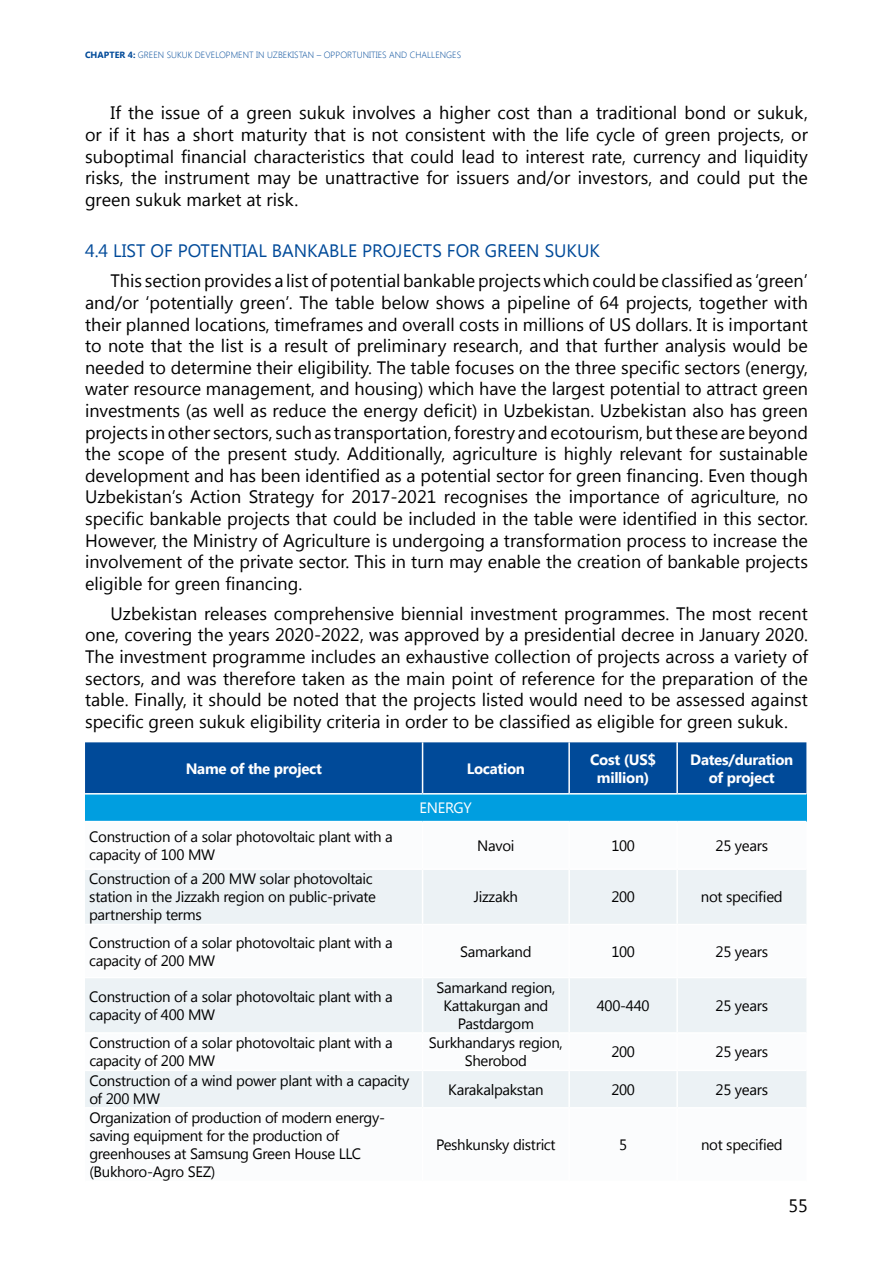
<style>
.page{position:relative;width:893px;height:1263px;background:#fff}
.page>*{position:absolute;margin:0;border:0;box-sizing:border-box;transform-origin:0 0}
.t1{font:18px/21.6px "Segoe UI";color:#000;text-align:justify}
.t2{font:18px "Segoe UI";color:#004a99}
.t3{font:15px/18px "Segoe UI";letter-spacing:-.02em;color:#000}
.t4{font:700 15px/18px "Segoe UI";letter-spacing:-.02em;color:#fff;text-align:center}
.t5{font:15px "Segoe UI";letter-spacing:-.02em;color:#fff}
.t6{font:300 9px "Segoe UI";color:#004a99}
.s1{font-weight:700}
</style>
<div class="page">
<div style="left:85px;top:742px;width:721px;height:51px;background:#004a99"></div>
<div style="left:85px;top:794px;width:721px;height:27px;background:#009ee0"></div>
<svg style="left:85px;top:870px;width:721px;height:237px;fill:#ecf2f5"></svg>
<hr style="left:422px;top:742px;width:1px;height:51px;background:#fff">
<hr style="left:568px;top:742px;width:2px;height:51px;background:#fff">
<hr style="left:676px;top:742px;width:2px;height:51px;background:#fff">
<hr style="left:422px;top:870px;width:1px;height:54px;background:#fff">
<hr style="left:568px;top:870px;width:2px;height:54px;background:#fff">
<hr style="left:676px;top:870px;width:2px;height:54px;background:#fff">
<hr style="left:85px;top:924px;width:338px;height:1px;background:#fff">
<hr style="left:423px;top:924px;width:146px;height:1px;background:#fff">
<hr style="left:422px;top:925px;width:1px;height:52px;background:#fff">
<hr style="left:569px;top:924px;width:108px;height:1px;background:#fff">
<hr style="left:568px;top:925px;width:2px;height:52px;background:#fff">
<hr style="left:677px;top:924px;width:129px;height:1px;background:#fff">
<hr style="left:676px;top:925px;width:2px;height:52px;background:#fff">
<hr style="left:85px;top:977px;width:338px;height:1px;background:#fff">
<hr style="left:423px;top:977px;width:146px;height:1px;background:#fff">
<hr style="left:422px;top:978px;width:1px;height:54px;background:#fff">
<hr style="left:569px;top:977px;width:108px;height:1px;background:#fff">
<hr style="left:568px;top:978px;width:2px;height:54px;background:#fff">
<hr style="left:677px;top:977px;width:129px;height:1px;background:#fff">
<hr style="left:676px;top:978px;width:2px;height:54px;background:#fff">
<hr style="left:85px;top:1032px;width:338px;height:2px;background:#fff">
<hr style="left:423px;top:1032px;width:146px;height:2px;background:#fff">
<hr style="left:422px;top:1034px;width:1px;height:36px;background:#fff">
<hr style="left:569px;top:1032px;width:108px;height:2px;background:#fff">
<hr style="left:568px;top:1034px;width:2px;height:36px;background:#fff">
<hr style="left:677px;top:1032px;width:129px;height:2px;background:#fff">
<hr style="left:676px;top:1034px;width:2px;height:36px;background:#fff">
<hr style="left:85px;top:1070px;width:338px;height:1px;background:#fff">
<hr style="left:423px;top:1070px;width:146px;height:1px;background:#fff">
<hr style="left:422px;top:1071px;width:1px;height:36px;background:#fff">
<hr style="left:569px;top:1070px;width:108px;height:1px;background:#fff">
<hr style="left:568px;top:1071px;width:2px;height:36px;background:#fff">
<hr style="left:677px;top:1070px;width:129px;height:1px;background:#fff">
<hr style="left:676px;top:1071px;width:2px;height:36px;background:#fff">
<p class="t6" style="left:85px;top:48px;width:378px"><span class="s1">CHAPTER 4:</span> GREEN SUKUK DEVELOPMENT IN UZBEKISTAN – OPPORTUNITIES AND CHALLENGES</p>
<p class="t1" style="left:85px;top:101px;width:724px;text-indent:26px">If the issue of a green sukuk involves a higher cost than a traditional bond or sukuk, or if it has a short maturity that is not consistent with the life cycle of green projects, or suboptimal financial characteristics that could lead to interest rate, currency and liquidity risks, the instrument may be unattractive for issuers and/or investors, and could put the green sukuk market at risk.</p>
<p class="t2" style="left:85px;top:238px;width:516px">4.4 LIST OF POTENTIAL BANKABLE PROJECTS FOR GREEN SUKUK</p>
<p class="t1" style="left:85px;top:269px;width:724px;text-indent:26px">This section provides a list of potential bankable projects which could be classified as ‘green’ and/or ‘potentially green’. The table below shows a pipeline of 64 projects, together with their planned locations, timeframes and overall costs in millions of US dollars. It is important to note that the list is a result of preliminary research, and that further analysis would be needed to determine their eligibility. The table focuses on the three specific sectors (energy, water resource management, and housing) which have the largest potential to attract green investments (as well as reduce the energy deficit) in Uzbekistan. Uzbekistan also has green projects in other sectors, such as transportation, forestry and ecotourism, but these are beyond the scope of the present study. Additionally, agriculture is highly relevant for sustainable development and has been identified as a potential sector for green financing. Even though Uzbekistan’s Action Strategy for 2017-2021 recognises the importance of agriculture, no specific bankable projects that could be included in the table were identified in this sector.<br>However, the Ministry of Agriculture is undergoing a transformation process to increase the involvement of the private sector. This in turn may enable the creation of bankable projects eligible for green financing.</p>
<p class="t1" style="left:85px;top:602px;width:724px;text-indent:26px">Uzbekistan releases comprehensive biennial investment programmes. The most recent one, covering the years 2020-2022, was approved by a presidential decree in January 2020.<br>The investment programme includes an exhaustive collection of projects across a variety of sectors, and was therefore taken as the main point of reference for the preparation of the table. Finally, it should be noted that the projects listed would need to be assessed against specific green sukuk eligibility criteria in order to be classified as eligible for green sukuk.</p>
<p class="t4" style="left:186px;top:758px;width:138px">Name of the project</p>
<p class="t4" style="left:467px;top:758px;width:60px">Location</p>
<p class="t4" style="left:590px;top:749px;width:68px">Cost (US$ million)</p>
<p class="t4" style="left:690px;top:749px;width:105px">Dates/duration of project</p>
<p class="t5" style="left:420px;top:797px;width:54px">ENERGY</p>
<p class="t3" style="left:89px;top:827px;width:305px">Construction of a solar photovoltaic plant with a capacity of 100 MW</p>
<p class="t3" style="left:477px;top:836px;width:39px">Navoi</p>
<p class="t3" style="left:611px;top:836px;width:25px">100</p>
<p class="t3" style="left:715px;top:836px;width:54px">25 years</p>
<p class="t3" style="left:89px;top:869px;width:288px">Construction of a 200 MW solar photovoltaic station in the Jizzakh region on public-private partnership terms</p>
<p class="t3" style="left:474px;top:887px;width:46px">Jizzakh</p>
<p class="t3" style="left:611px;top:887px;width:25px">200</p>
<p class="t3" style="left:701px;top:887px;width:83px">not specified</p>
<p class="t3" style="left:89px;top:932px;width:305px">Construction of a solar photovoltaic plant with a capacity of 200 MW</p>
<p class="t3" style="left:460px;top:941px;width:73px">Samarkand</p>
<p class="t3" style="left:611px;top:941px;width:25px">100</p>
<p class="t3" style="left:716px;top:941px;width:54px">25 years</p>
<p class="t3" style="left:89px;top:987px;width:305px">Construction of a solar photovoltaic plant with a capacity of 400 MW</p>
<p class="t3" style="left:436px;top:978px;width:120px;text-align:center">Samarkand region,<br>Kattakurgan and<br>Pastdargom</p>
<p class="t3" style="left:597px;top:996px;width:54px">400-440</p>
<p class="t3" style="left:716px;top:996px;width:54px">25 years</p>
<p class="t3" style="left:89px;top:1033px;width:305px">Construction of a solar photovoltaic plant with a capacity of 200 MW</p>
<p class="t3" style="left:429px;top:1033px;width:135px;text-align:center">Surkhandarys region,<br>Sherobod</p>
<p class="t3" style="left:611px;top:1042px;width:25px">200</p>
<p class="t3" style="left:716px;top:1042px;width:54px">25 years</p>
<p class="t3" style="left:89px;top:1070px;width:321px">Construction of a wind power plant with a capacity of 200 MW</p>
<p class="t3" style="left:448px;top:1079px;width:97px">Karakalpakstan</p>
<p class="t3" style="left:611px;top:1079px;width:25px">200</p>
<p class="t3" style="left:716px;top:1079px;width:54px">25 years</p>
<p class="t3" style="left:89px;top:1108px;width:297px">Organization of production of modern energy&shy;saving equipment for the production of greenhouses at Samsung Green House LLC (Bukhoro-Agro SEZ)</p>
<p class="t3" style="left:436px;top:1135px;width:121px">Peshkunsky district</p>
<p class="t3" style="left:619px;top:1135px;width:10px">5</p>
<p class="t3" style="left:701px;top:1135px;width:83px">not specified</p>
<p class="t1" style="left:788px;top:1194px;width:21px">55</p>
</div>
